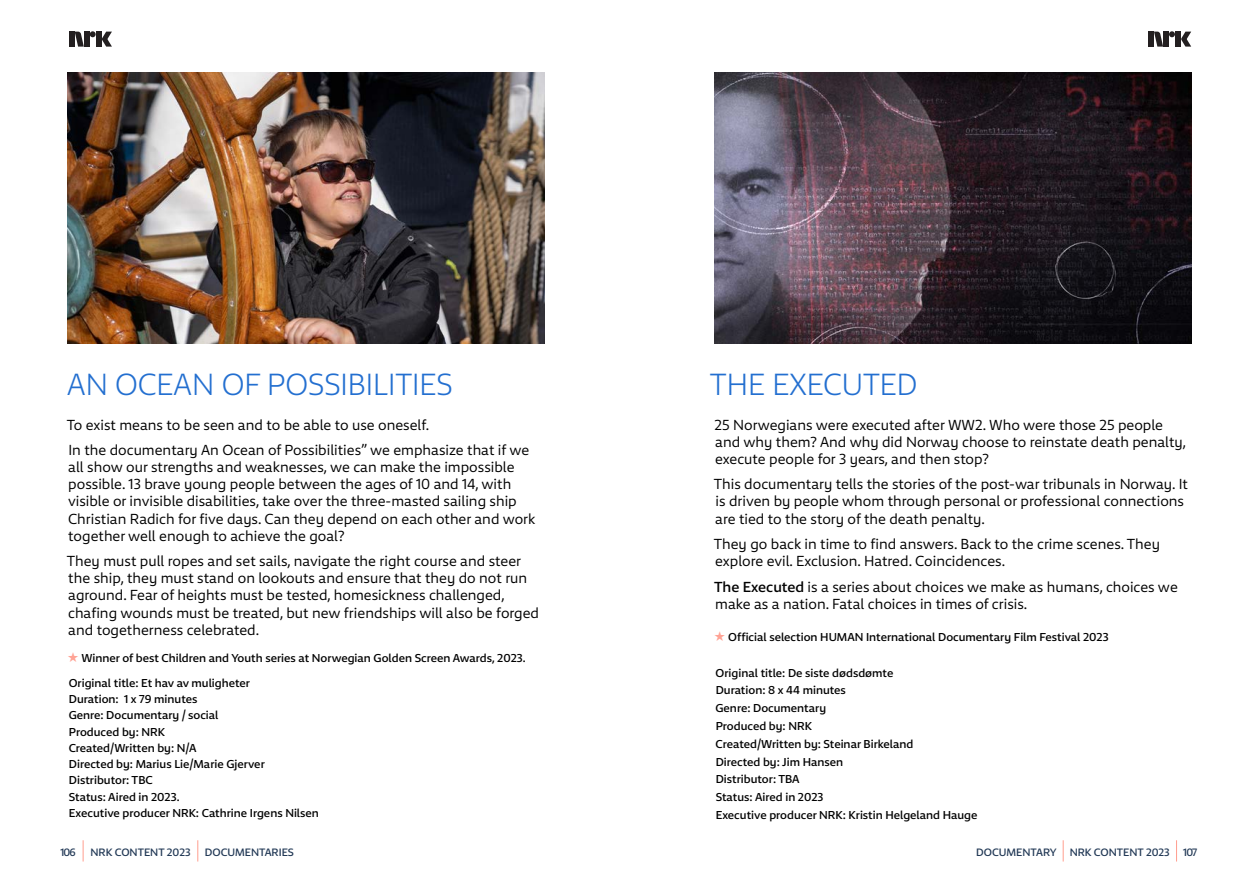
<style>
.page{position:relative;width:1259px;height:893px;background:#fff}
.page>*{position:absolute;margin:0;border:0;box-sizing:border-box;transform-origin:0 0}
.Overskrift{font:300 30px "NRK Sans";color:#236fd0}
.Mengdetekst_nrk_sans{font:14.25px/17.1px "NRK Sans";color:#000}
.faktaliste{font:500 11.25px "NRK Sans";color:#000}
.t1{font:500 10.5px "NRK Sans";color:#223956}
.s1{color:#ffa395}
.s2{font-weight:500}
</style>
<div class="page">
<svg style="left:83px;top:840px;width:1px;height:21px"></svg>
<svg style="left:1176px;top:840px;width:1px;height:21px"></svg>
<svg style="left:197px;top:840px;width:1px;height:21px"></svg>
<svg style="left:1062px;top:840px;width:1px;height:21px"></svg>
<div style="left:69px;top:32px;width:5px;height:15px;background:#231f20"></div>
<div style="left:84px;top:32px;width:5px;height:15px;background:#231f20"></div>
<div style="left:96px;top:32px;width:5px;height:15px;background:#231f20"></div>
<svg style="left:90px;top:31px;width:6px;height:6px"></svg>
<svg style="left:102px;top:32px;width:10px;height:15px"></svg>
<svg style="left:75px;top:32px;width:9px;height:15px"></svg>
<div style="left:1148px;top:32px;width:5px;height:15px;background:#231f20"></div>
<div style="left:1163px;top:32px;width:5px;height:15px;background:#231f20"></div>
<div style="left:1175px;top:32px;width:5px;height:15px;background:#231f20"></div>
<svg style="left:1169px;top:31px;width:6px;height:6px"></svg>
<svg style="left:1181px;top:32px;width:10px;height:15px"></svg>
<svg style="left:1154px;top:32px;width:9px;height:15px"></svg>
<img style="left:68px;top:72px;width:476px;height:271px">
<img style="left:715px;top:72px;width:476px;height:271px">
<p class="Overskrift" style="left:67px;top:365px;width:387px">AN OCEAN OF POSSIBILITIES</p>
<p class="Mengdetekst_nrk_sans" style="left:67px;top:416px;width:364px">To exist means to be seen and to be able to use oneself.</p>
<p class="Mengdetekst_nrk_sans" style="left:68px;top:441px;width:469px">In the documentary An Ocean of Possibilities” we emphasize that if we all show our strengths and weaknesses, we can make the impossible possible. 13 brave young people between the ages of 10 and 14, with visible or invisible disabilities, take over the three-masted sailing ship Christian Radich for five days. Can they depend on each other and work together well enough to achieve the goal?</p>
<p class="Mengdetekst_nrk_sans" style="left:67px;top:553px;width:474px">They must pull ropes and set sails, navigate the right course and steer the ship, they must stand on lookouts and ensure that they do not run aground. Fear of heights must be tested, homesickness challenged, chafing wounds must be treated, but new friendships will also be forged and togetherness celebrated.</p>
<p class="faktaliste" style="left:67px;top:651px;width:460px"><span class="s1">★</span> Winner of best Children and Youth series at Norwegian Golden Screen Awards, 2023.</p>
<p class="faktaliste" style="left:69px;top:676px;width:183px">Original title: Et hav av muligheter</p>
<p class="faktaliste" style="left:69px;top:692px;width:130px">Duration: 1 x 79 minutes</p>
<p class="faktaliste" style="left:69px;top:708px;width:151px">Genre: Documentary / social</p>
<p class="faktaliste" style="left:69px;top:724px;width:98px">Produced by: NRK</p>
<p class="faktaliste" style="left:69px;top:741px;width:129px">Created/Written by: N/A</p>
<p class="faktaliste" style="left:69px;top:757px;width:197px">Directed by: Marius Lie/Marie Gjerver</p>
<p class="faktaliste" style="left:69px;top:773px;width:85px">Distributor: TBC</p>
<p class="faktaliste" style="left:69px;top:789px;width:112px">Status: Aired in 2023.</p>
<p class="faktaliste" style="left:69px;top:806px;width:251px">Executive producer NRK: Cathrine Irgens Nilsen</p>
<p class="Overskrift" style="left:710px;top:365px;width:209px">THE EXECUTED</p>
<p class="Mengdetekst_nrk_sans" style="left:714px;top:416px;width:473px">25 Norwegians were executed after WW2. Who were those 25 people and why them? And why did Norway choose to reinstate death penalty, execute people for 3 years, and then stop?</p>
<p class="Mengdetekst_nrk_sans" style="left:714px;top:476px;width:476px">This documentary tells the stories of the post-war tribunals in Norway. It is driven by people whom through personal or professional connections are tied to the story of the death penalty.</p>
<p class="Mengdetekst_nrk_sans" style="left:714px;top:535px;width:448px">They go back in time to find answers. Back to the crime scenes. They explore evil. Exclusion. Hatred. Coincidences.</p>
<p class="Mengdetekst_nrk_sans" style="left:714px;top:578px;width:465px"><span class="s2">The Executed</span> is a series about choices we make as humans, choices we make as a nation. Fatal choices in times of crisis.</p>
<p class="faktaliste" style="left:714px;top:630px;width:396px"><span class="s1">★</span> Official selection HUMAN International Documentary Film Festival 2023</p>
<p class="faktaliste" style="left:715px;top:666px;width:179px">Original title: De siste dødsdømte</p>
<p class="faktaliste" style="left:716px;top:683px;width:132px">Duration: 8 x 44 minutes</p>
<p class="faktaliste" style="left:715px;top:701px;width:112px">Genre: Documentary</p>
<p class="faktaliste" style="left:716px;top:719px;width:98px">Produced by: NRK</p>
<p class="faktaliste" style="left:715px;top:737px;width:199px">Created/Written by: Steinar Birkeland</p>
<p class="faktaliste" style="left:716px;top:754px;width:129px">Directed by: Jim Hansen</p>
<p class="faktaliste" style="left:716px;top:772px;width:85px">Distributor: TBA</p>
<p class="faktaliste" style="left:716px;top:790px;width:109px">Status: Aired in 2023</p>
<p class="faktaliste" style="left:716px;top:808px;width:263px">Executive producer NRK: Kristin Helgeland Hauge</p>
<p class="t1" style="left:60px;top:845px;width:17px">106</p>
<p class="t1" style="left:91px;top:845px;width:102px">NRK CONTENT 2023</p>
<p class="t1" style="left:205px;top:845px;width:91px">DOCUMENTARIES</p>
<p class="t1" style="left:976px;top:845px;width:195px">DOCUMENTARY NRK CONTENT 2023</p>
<p class="t1" style="left:1183px;top:845px;width:16px">107</p>
</div>
